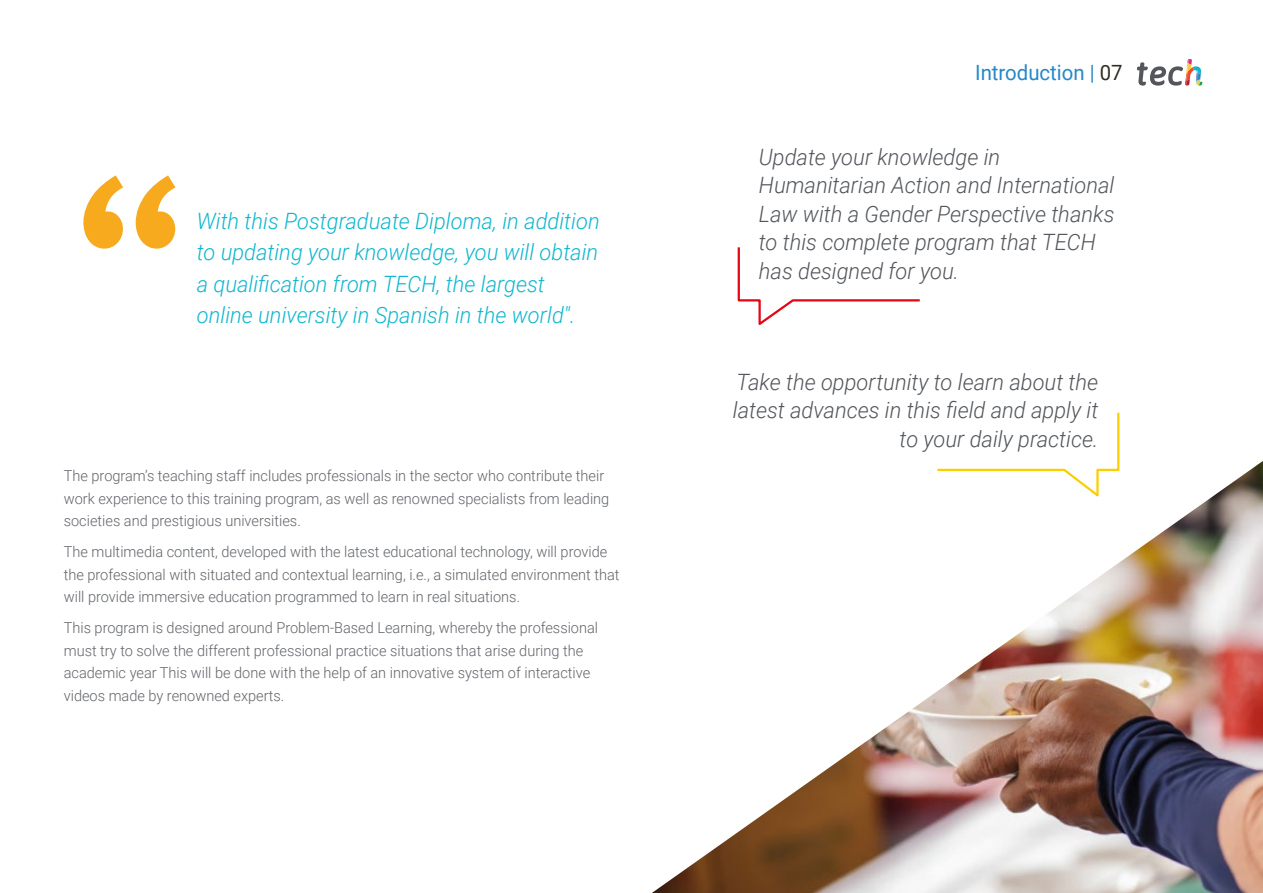
<style>
.page{position:relative;width:1263px;height:893px;background:#fff}
.page>*{position:absolute;margin:0;border:0;box-sizing:border-box;transform-origin:0 0}
.t1{font:italic 300 22.5px/28.5px "Roboto";color:#52555b;text-align:right}
.t2{font:italic 300 22.5px/31.5px "Roboto";color:#0fb6cf}
.t3{font:21px "Roboto";color:#2488c9}
.t4{font:300 15px/22.5px "Roboto";color:#61646a}
.s1{color:#312e20}
</style>
<div class="page">
<svg style="left:83px;top:175px;width:93px;height:74px"></svg>
<img style="left:652px;top:461px;width:611px;height:432px">
<svg style="left:935px;top:412px;width:185px;height:88px"></svg>
<svg style="left:737px;top:247px;width:183px;height:78px"></svg>
<svg style="left:1137px;top:59px;width:65px;height:27px"></svg>
<h1 class="t2" style="left:197px;top:204px;width:404px">With this Postgraduate Diploma, in addition to updating your knowledge, you will obtain a qualification from TECH, the largest online university in Spanish in the world".</h1>
<p class="t4" style="left:64px;top:464px;width:547px">The program’s teaching staff includes professionals in the sector who contribute their work experience to this training program, as well as renowned specialists from leading societies and prestigious universities.</p>
<p class="t4" style="left:64px;top:540px;width:557px">The multimedia content, developed with the latest educational technology, will provide the professional with situated and contextual learning, i.e., a simulated environment that will provide immersive education programmed to learn in real situations.</p>
<p class="t4" style="left:64px;top:616px;width:536px">This program is designed around Problem-Based Learning, whereby the professional must try to solve the different professional practice situations that arise during the academic year This will be done with the help of an innovative system of interactive videos made by renowned experts.</p>
<h2 class="t3" style="left:975px;top:57px;width:149px">Introduction | <span class="s1">07</span></h2>
<h1 class="t1" style="left:759px;top:142px;width:357px;text-align:left">Update your knowledge in<br>Humanitarian Action and International<br>Law with a Gender Perspective thanks to this complete program that TECH has designed for you.</h1>
<h1 class="t1" style="left:733px;top:367px;width:367px">Take the opportunity to learn about the latest advances in this field and apply it to your daily practice.</h1>
</div>
